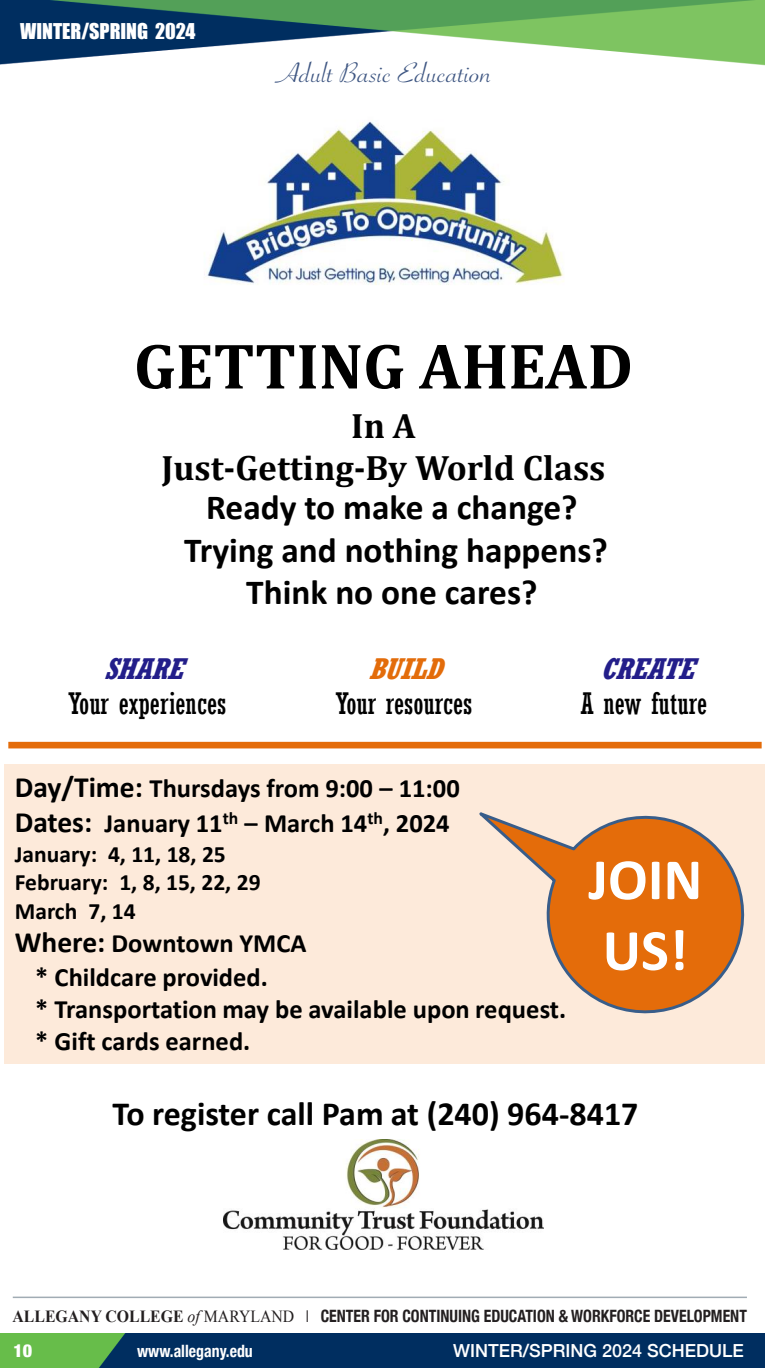
<style>
.page{position:relative;width:765px;height:1368px;background:#fff}
.page>*{position:absolute;margin:0;border:0;box-sizing:border-box;transform-origin:0 0}
.t1{font:700 65px "Cambria";color:#000}
.t2{font:700 59px "Calibri";color:#fff}
.t3{font:700 58.8px "Calibri";color:#fff}
.t4{font:700 35.4px/42.4px "Calibri";color:#000;text-align:center}
.t5{font:700 35.4px/42.8px "Cambria";color:#000;text-align:center}
.t6{font:700 34px "Calibri";color:#000}
.t7{font:30px "Savoye Let Plain";color:#3e5682;scale:1.2 1}
.t8{font:condensed 29.6px "Rockwell";color:#000}
.t9{font:italic 700 condensed 29.6px "Rockwell";color:#231e8a}
.t10{font:italic 700 condensed 29.6px "Rockwell";color:#e36c0a}
.t11{font:700 26.6px "Calibri";color:#000}
.t12{font:700 23.6px "Calibri";color:#000}
.t13{font:20px "Impact";color:#fff}
.t14{font:500 18px "Helvetica Neue";color:#fff}
.t15{font:900 condensed 18px "Helvetica Neue";color:#fff}
.t16{font:700 condensed 17px "Helvetica Neue";color:#231f20;scale:.93 1}
.t17{font:700 condensed 17px "Helvetica Neue";color:#fff;scale:.93 1}
.s1{font-size:29.6px}
.s2{font-family:"Times New Roman";font-stretch:normal}
.s3{font-family:"Times New Roman";font-weight:400;font-style:italic;font-stretch:normal}
.s4{font-family:"Times New Roman";font-weight:400;font-stretch:normal}
.s5{font-family:"Times";font-weight:400;font-stretch:normal}
</style>
<div class="page">
<div style="left:4px;top:764px;width:761px;height:299px;background:#fdeada"></div>
<svg style="left:479px;top:812px;width:266px;height:202px;fill:#e46c0a"></svg>
<div style="left:8px;top:742px;width:754px;height:6px;background:#e46c0a"></div>
<hr style="left:13px;top:1297px;width:734px;height:1px;background:#a1acb4">
<img style="left:0;top:0;width:765px;height:66px">
<img style="left:204px;top:121px;width:360px;height:164px">
<img style="left:224px;top:1139px;width:320px;height:110px">
<img style="left:0;top:1334px;width:764px;height:34px">
<p class="t13" style="left:20px;top:15px;width:177px">WINTER/SPRING 2024</p>
<p class="t7" style="left:276px;top:54px;width:181px">Adult Basic Education</p>
<h1 class="t1" style="left:134px;top:320px;width:501px">GETTING AHEAD</h1>
<p class="t5" style="left:161px;top:403px;width:446px">In A<br>Just-Getting-By World Class</p>
<h2 class="t4" style="left:184px;top:486px;width:425px">Ready to make a change?<br>Trying and nothing happens?<br>Think no one cares?</h2>
<h3 class="t9" style="left:104px;top:651px;width:91px">SHARE</h3>
<h3 class="t10" style="left:369px;top:651px;width:86px">BUILD</h3>
<h3 class="t9" style="left:600px;top:651px;width:106px">CREATE</h3>
<p class="t8" style="left:69px;top:687px;width:159px">Your experiences</p>
<p class="t8" style="left:336px;top:687px;width:138px">Your resources</p>
<p class="t8" style="left:580px;top:687px;width:128px">A new future</p>
<p class="t11" style="left:15px;top:769px;width:446px"><span class="s1">Day/Time:</span> Thursdays from 9:00 – 11:00</p>
<p class="t11" style="left:15px;top:804px;width:436px"><span class="s1">Dates:</span> January 11<sup>th</sup> – March 14<sup>th</sup>, 2024</p>
<p class="t12" style="left:15px;top:837px;width:213px">January: 4, 11, 18, 25</p>
<h4 class="t12" style="left:15px;top:866px;width:247px">February: 1, 8, 15, 22, 29</h4>
<h4 class="t2" style="left:588px;top:838px;width:115px">JOIN</h4>
<p class="t12" style="left:15px;top:894px;width:122px">March 7, 14</p>
<p class="t11" style="left:15px;top:925px;width:293px"><span class="s1">Where:</span> Downtown YMCA</p>
<p class="t3" style="left:603px;top:909px;width:87px">US!</p>
<p class="t11" style="left:35px;top:959px;width:234px">* Childcare provided.</p>
<p class="t11" style="left:35px;top:991px;width:532px">* Transportation may be available upon request.</p>
<p class="t11" style="left:35px;top:1022px;width:217px">* Gift cards earned.</p>
<h2 class="t6" style="left:113px;top:1089px;width:527px">To register call Pam at (240) 964-8417</h2>
<p class="t16" style="left:13px;top:1302px;width:791px"><span class="s2">ALLEGANY COLLEGE</span> <span class="s3">of</span> <span class="s4">MARYLAND</span> <span class="s5">|</span> CENTER FOR CONTINUING EDUCATION &amp; WORKFORCE DEVELOPMENT</p>
<p class="t15" style="left:14px;top:1336px;width:20px">10</p>
<p class="t17" style="left:137px;top:1337px;width:126px">www.allegany.edu</p>
<p class="t14" style="left:453px;top:1336px;width:292px">WINTER/SPRING 2024 SCHEDULE</p>
</div>
